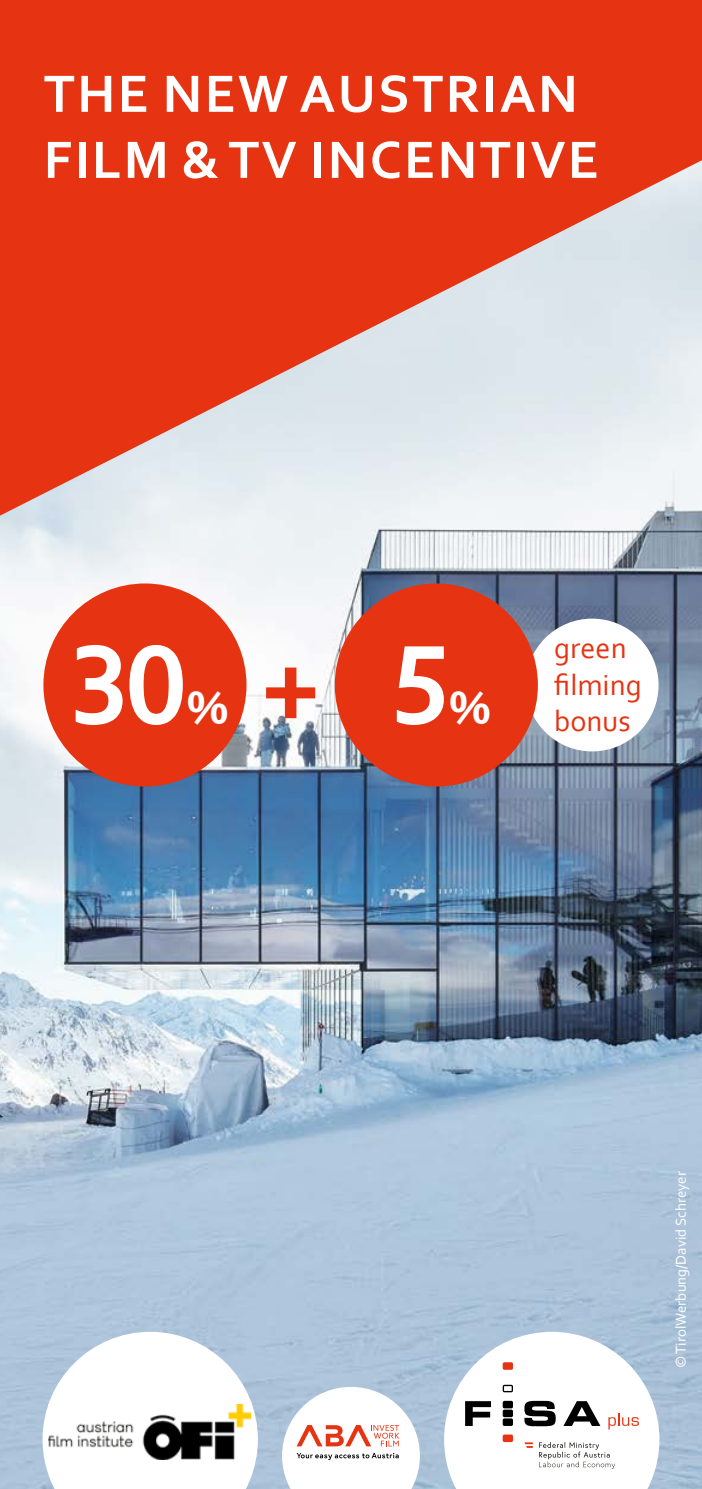
<style>
.page{position:relative;width:702px;height:1489px;background:#fff}
.page>*{position:absolute;margin:0;border:0;box-sizing:border-box;transform-origin:0 0}
.t1{font:700 118px "Corbel";color:#fff}
.t2{font:700 118px "Corbel";color:#e63312}
.t3{font:700 55px/66px "Corbel";letter-spacing:.04em;color:#fff}
.t4{font:700 48.75px "Corbel";color:#fff}
.t5{font:30.25px/36.2px "Corbel";color:#e63312}
.t6{font:15px "Corbel";color:#fff}
.s1{color:#fff}
</style>
<div class="page">
<img style="left:0;top:515px;width:702px;height:973px">
<svg style="left:0;top:0;width:702px;height:515px;background:#e4705c"></svg>
<div style="left:525px;top:618px;width:133px;height:133px;background:#fff;border-radius:50%"></div>
<div style="left:43px;top:583px;width:203px;height:203px;background:#e63312;border-radius:50%"></div>
<div style="left:335px;top:583px;width:203px;height:203px;background:#e63312;border-radius:50%"></div>
<svg style="left:282px;top:1386px;width:138px;height:102px"></svg>
<svg style="left:444px;top:1331px;width:215px;height:157px"></svg>
<svg style="left:43px;top:1331px;width:215px;height:157px"></svg>
<img style="left:49px;top:1403px;width:202px;height:55px">
<p class="t3" style="left:44px;top:59px;width:557px">THE NEW AUSTRIAN<br>FILM &amp; TV INCENTIVE</p>
<h1 class="t1" style="left:71px;top:611px;width:118px">30</h1>
<p class="t4" style="left:188px;top:677px;width:42px">%</p>
<h1 class="t2" style="left:259px;top:611px;width:192px">+ <span class="s1">5</span></h1>
<p class="t4" style="left:450px;top:677px;width:42px">%</p>
<p class="t5" style="left:554px;top:629px;width:89px">green filming</p>
<p class="t5" style="left:554px;top:702px;width:78px">bonus</p>
<p class="t6" style="left:671px;top:1368px;width:199px;rotate:-90deg">© TirolWerbung/David Schreyer</p>
</div>
